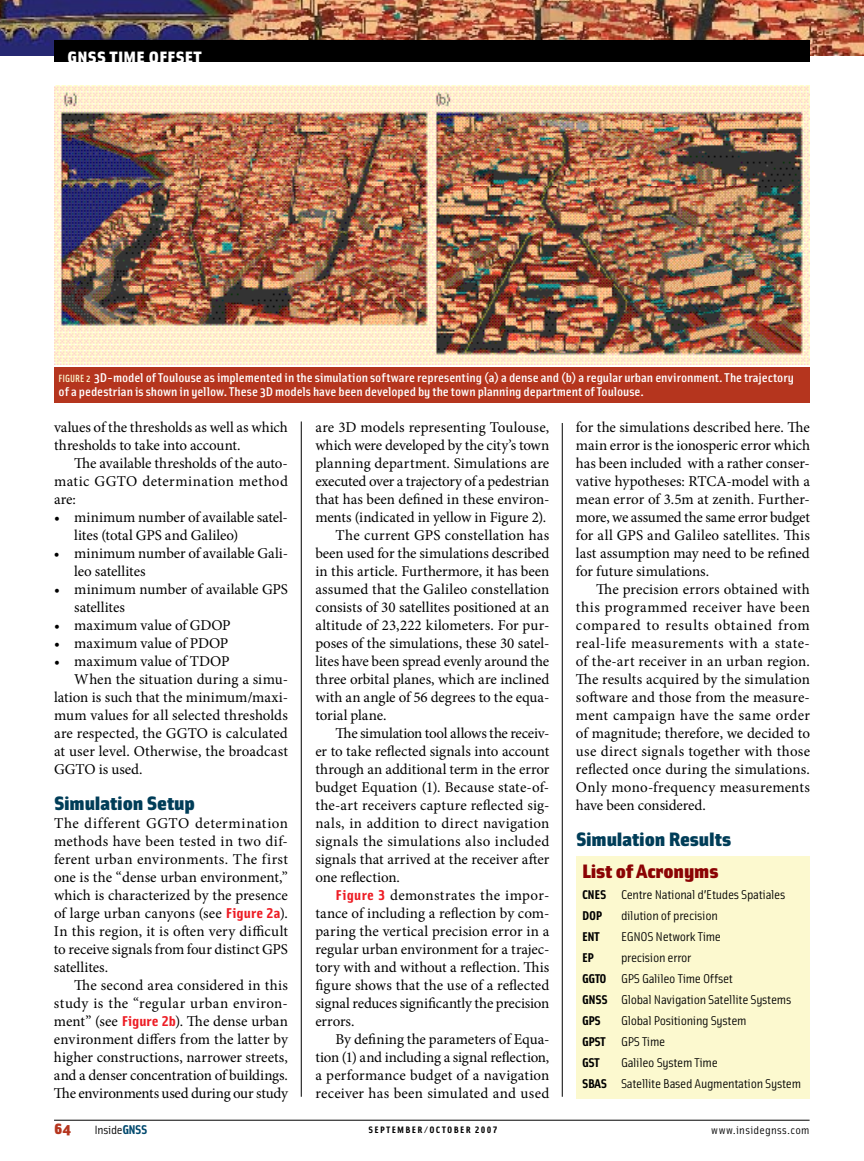
<style>
.page{position:relative;width:864px;height:1161px;background:#fff}
.page>*{position:absolute;margin:0;border:0;box-sizing:border-box;transform-origin:0 0}
.t1{font:19.5px "Solex Black Lining";letter-spacing:-.005em;color:#003d58;scale:1.15 1}
.t2{font:19.5px "Solex Black Lining";letter-spacing:-.005em;color:#8b0304;scale:1.15 1}
.t3{font:16.5px "Solex Black Lining";letter-spacing:.015em;color:#fff;scale:1.15 1}
.t4{font:15px/18px "Minion Pro";color:#000;text-align:justify}
.t5{font:15px "Minion Pro";letter-spacing:.02em;color:#000}
.t6{font:15px "Minion Pro";letter-spacing:-.02em;color:#000}
.t7{font:900 15px "Solex";color:#b5351e;scale:1.15 1}
.t8{font:12.75px/21px "Solex";letter-spacing:-.02em;color:#000;scale:1.15 1}
.t9{font:500 12.75px/13.5px "Solex";letter-spacing:-.005em;color:#fff;scale:1.15 1}
.t10{font:700 12.75px "Solex";color:#000;scale:1.15 1}
.t11{font:12px "Solex";letter-spacing:-.025em;color:#000;scale:1.15 1}
.t12{font:11.25px "Solex";letter-spacing:.025em;color:#000;scale:1.15 1}
.t13{font:9.3px "Solex Bold Lining";letter-spacing:.125em;color:#000;scale:1.15 1}
.s1{font-size:10.5px;color:#fcf9cf}
.s2{font-family:"Solex Bold Lining";font-size:14.25px;color:#ed1c24}
.s3{font-weight:700}
.s4{font-weight:700;font-size:12.75px;color:#00496e}
</style>
<div class="page">
<hr style="left:54px;top:1120px;width:756px;height:1px;background:#000">
<img style="left:0;top:0;width:864px;height:56px">
<div style="left:54px;top:40px;width:756px;height:22px;background:#000"></div>
<div style="left:54px;top:368px;width:756px;height:36px;background:#b5351e"></div>
<img style="left:54px;top:86px;width:756px;height:278px">
<div style="left:576px;top:856px;width:234px;height:243px;background:#fcf9cf"></div>
<hr style="left:301px;top:422px;width:1px;height:675px;background:#000">
<hr style="left:562px;top:423px;width:1px;height:674px;background:#000">
<p class="t3" style="left:68px;top:45px;width:9px">gnsst</p>
<p class="t3" style="left:118px;top:45px;width:59px">imeoffset</p>
<p class="t9" style="left:58px;top:371px;width:641px"><span class="s1">FIGURE 2</span> 3D-model of Toulouse as implemented in the simulation software representing (a) a dense and (b) a regular urban environment. The trajectory of a pedestrian is shown in yellow. These 3D models have been developed by the town planning department of Toulouse.</p>
<p class="t4" style="left:54px;top:418px;width:235px">values of the thresholds as well as which thresholds to take into account.</p>
<p class="t4" style="left:54px;top:454px;width:235px;text-indent:20px">The available thresholds of the auto&shy;matic GGTO determination method are:</p>
<p class="t4" style="left:74px;top:508px;width:215px;text-indent:-20px">• minimum number of available satel&shy;lites (total GPS and Galileo)</p>
<p class="t4" style="left:74px;top:544px;width:215px;text-indent:-20px">• minimum number of available Gali&shy;leo satellites</p>
<p class="t4" style="left:74px;top:580px;width:215px;text-indent:-20px">• minimum number of available GPS satellites</p>
<p class="t4" style="left:54px;top:616px;width:178px">• maximum value of GDOP</p>
<p class="t4" style="left:54px;top:634px;width:176px">• maximum value of PDOP</p>
<p class="t4" style="left:54px;top:652px;width:177px">• maximum value of TDOP</p>
<p class="t4" style="left:74px;top:670px;width:215px">When the situation during a simu-</p>
<p class="t4" style="left:54px;top:688px;width:235px">lation is such that the minimum/maxi-</p>
<p class="t4" style="left:54px;top:706px;width:235px">mum values for all selected thresholds</p>
<p class="t4" style="left:54px;top:724px;width:235px">are respected, the GGTO is calculated</p>
<p class="t4" style="left:54px;top:742px;width:235px">at user level. Otherwise, the broadcast</p>
<p class="t4" style="left:54px;top:760px;width:90px">GGTO is used.</p>
<h1 class="t1" style="left:54px;top:790px;width:124px">Simulation Setup</h1>
<p class="t4" style="left:54px;top:814px;width:236px">The different GGTO determination methods have been tested in two dif&shy;ferent urban environments. The first one is the “dense urban environment,” which is characterized by the presence of large urban canyons (see <span class="s2">FIGURE 2A</span>).<br>In this region, it is often very difficult to receive signals from four distinct GPS satellites.</p>
<p class="t4" style="left:54px;top:976px;width:236px;text-indent:20px">The second area considered in this study is the “regular urban environ&shy;ment” (see <span class="s2">FIGURE 2B</span>). The dense urban environment differs from the latter by higher constructions, narrower streets, and a denser concentration of buildings.<br>The environments used during our study</p>
<p class="t4" style="left:315px;top:418px;width:236px">are 3D models representing Toulouse,</p>
<p class="t4" style="left:315px;top:436px;width:236px">which were developed by the city’s town</p>
<p class="t4" style="left:315px;top:454px;width:235px">planning department. Simulations are</p>
<p class="t4" style="left:315px;top:472px;width:236px">executed over a trajectory of a pedestrian</p>
<p class="t4" style="left:315px;top:490px;width:235px">that has been defined in these environ-</p>
<p class="t4" style="left:315px;top:508px;width:232px">ments (indicated in yellow in Figure 2).</p>
<p class="t4" style="left:336px;top:526px;width:215px">The current GPS constellation has</p>
<p class="t4" style="left:315px;top:544px;width:236px">been used for the simulations described</p>
<p class="t4" style="left:315px;top:562px;width:236px">in this article. Furthermore, it has been</p>
<p class="t4" style="left:315px;top:580px;width:235px">assumed that the Galileo constellation</p>
<p class="t4" style="left:315px;top:598px;width:235px">consists of 30 satellites positioned at an</p>
<p class="t4" style="left:315px;top:616px;width:235px">altitude of 23,222 kilometers. For pur-</p>
<p class="t4" style="left:315px;top:634px;width:235px">poses of the simulations, these 30 satel-</p>
<p class="t4" style="left:315px;top:652px;width:235px">lites have been spread evenly around the</p>
<p class="t4" style="left:315px;top:670px;width:236px">three orbital planes, which are inclined</p>
<p class="t4" style="left:315px;top:688px;width:235px">with an angle of 56 degrees to the equa-</p>
<p class="t4" style="left:315px;top:706px;width:73px">torial plane.</p>
<p class="t6" style="left:336px;top:723px;width:215px">The simulation tool allows the receiv-</p>
<p class="t4" style="left:315px;top:742px;width:235px">er to take reflected signals into account</p>
<p class="t4" style="left:315px;top:760px;width:235px">through an additional term in the error</p>
<p class="t4" style="left:315px;top:778px;width:235px">budget Equation (1). Because state-of-</p>
<p class="t4" style="left:315px;top:796px;width:235px">the-art receivers capture reflected sig-</p>
<p class="t5" style="left:315px;top:813px;width:236px">nals, in addition to direct navigation</p>
<p class="t5" style="left:315px;top:831px;width:235px">signals the simulations also included</p>
<p class="t4" style="left:315px;top:850px;width:235px">signals that arrived at the receiver after</p>
<p class="t4" style="left:315px;top:868px;width:86px">one reflection.</p>
<p class="t5" style="left:336px;top:885px;width:215px"><span class="s2">FIGURE 3</span> demonstrates the impor-</p>
<p class="t4" style="left:315px;top:904px;width:235px">tance of including a reflection by com-</p>
<p class="t4" style="left:315px;top:922px;width:235px">paring the vertical precision error in a</p>
<p class="t4" style="left:315px;top:940px;width:235px">regular urban environment for a trajec-</p>
<p class="t4" style="left:315px;top:958px;width:235px">tory with and without a reflection. This</p>
<p class="t4" style="left:315px;top:976px;width:236px">figure shows that the use of a reflected</p>
<p class="t4" style="left:315px;top:994px;width:235px">signal reduces significantly the precision</p>
<p class="t4" style="left:315px;top:1012px;width:41px">errors.</p>
<p class="t4" style="left:336px;top:1030px;width:215px">By defining the parameters of Equa-</p>
<p class="t4" style="left:315px;top:1048px;width:236px">tion (1) and including a signal reflection,</p>
<p class="t4" style="left:315px;top:1066px;width:235px">a performance budget of a navigation</p>
<p class="t4" style="left:315px;top:1084px;width:235px">receiver has been simulated and used</p>
<p class="t4" style="left:576px;top:418px;width:236px">for the simulations described here. The main error is the ionosperic error which has been included with a rather conser&shy;vative hypotheses: RTCA-model with a mean error of 3.5m at zenith. Further&shy;more, we assumed the same error budget for all GPS and Galileo satellites. This last assumption may need to be refined for future simulations.</p>
<p class="t4" style="left:576px;top:580px;width:236px;text-indent:20px">The precision errors obtained with this programmed receiver have been compared to results obtained from real-life measurements with a state&shy;of the-art receiver in an urban region.<br>The results acquired by the simulation software and those from the measure&shy;ment campaign have the same order of magnitude; therefore, we decided to use direct signals together with those reflected once during the simulations.<br>Only mono-frequency measurements have been considered.</p>
<h1 class="t1" style="left:576px;top:826px;width:136px">Simulation Results</h1>
<h1 class="t2" style="left:582px;top:858px;width:120px">List of Acronyms</h1>
<p class="t8" style="left:582px;top:884px;width:178px"><span class="s3">CNES</span> Centre National d’Etudes Spatiales<br><span class="s3">DOP</span></p>
<p class="t8" style="left:621px;top:905px;width:86px">dilution of precision</p>
<p class="t10" style="left:582px;top:929px;width:17px">ENT</p>
<p class="t8" style="left:621px;top:926px;width:89px">EGNOS Network Time</p>
<p class="t10" style="left:582px;top:950px;width:12px">EP</p>
<p class="t8" style="left:582px;top:947px;width:184px;text-indent:39px">precision error<br><span class="s3">GGTO</span> GPS Galileo Time Offset<br><span class="s3">GNSS</span> Global Navigation Satellite Systems<br><span class="s3">GPS</span></p>
<p class="t8" style="left:582px;top:1010px;width:145px;text-indent:39px">Global Positioning System<br><span class="s3">GPST</span> GPS Time<br><span class="s3">GST</span></p>
<p class="t8" style="left:582px;top:1052px;width:192px;text-indent:39px">Galileo System Time<br><span class="s3">SBAS</span> Satellite Based Augmentation System</p>
<p class="t7" style="left:54px;top:1119px;width:16px">64</p>
<p class="t11" style="left:95px;top:1122px;width:47px">Inside<span class="s4">GNSS</span></p>
<p class="t13" style="left:369px;top:1124px;width:114px">SEPTEMBER/OCTOBER 2007</p>
<p class="t12" style="left:711px;top:1123px;width:87px">www.insidegnss.com</p>
</div>
